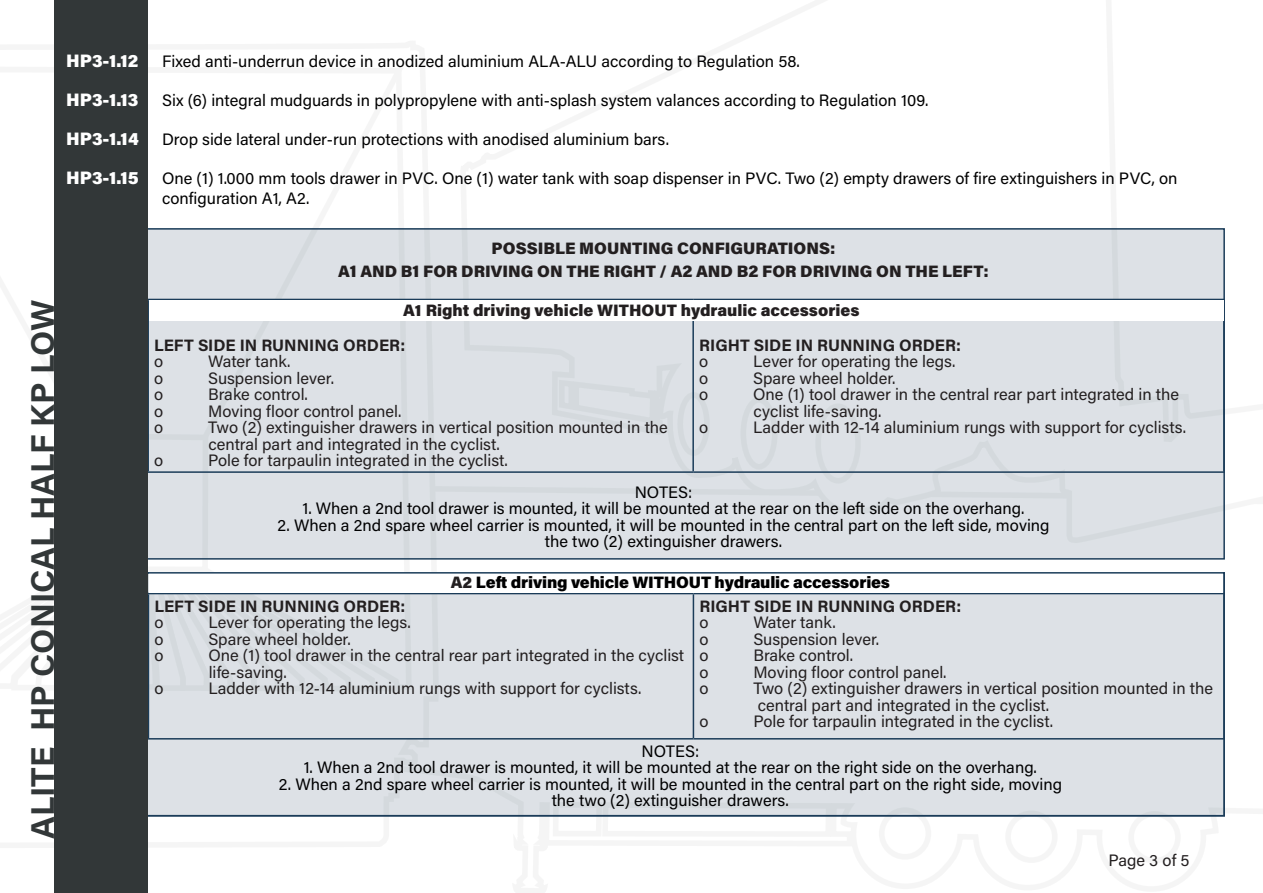
<style>
.page{position:relative;width:1263px;height:893px;background:#fff}
.page>*{position:absolute;margin:0;border:0;box-sizing:border-box;transform-origin:0 0}
.t1{font:700 33px "Acumin Pro";letter-spacing:-.005em;color:#323738}
.t2{font:900 18px "Acumin Pro";color:#fff}
.t3{font:16.5px/19.5px "Acumin Pro";color:#000001}
.t4{font:16.5px "Acumin Pro";color:#231f20}
.t5{font:900 16.5px "Acumin Pro";color:#231f20}
.t6{font:700 16.5px "Acumin Pro";color:#231f20}
.t7{font:900 16.5px "Acumin Pro";letter-spacing:-.01em;color:#000001}
.s1{color:#231f20}
</style>
<div class="page">
<div style="left:1005px;top:810px;width:53px;height:53px;border:6px solid #3e3e3f;border-radius:50%"></div>
<div style="left:879px;top:807px;width:52px;height:53px;border:6px solid #3e3e3f;border-radius:50%"></div>
<div style="left:133px;top:228px;width:1090px;height:330px;background:#dde1e6"></div>
<hr style="left:692px;top:300px;width:2px;height:171px;background:#1b3c59">
<hr style="left:147px;top:299px;width:546px;height:1px;background:#1b3c59">
<hr style="left:147px;top:300px;width:2px;height:171px;background:#1b3c59">
<hr style="left:693px;top:299px;width:532px;height:1px;background:#1b3c59">
<hr style="left:1223px;top:300px;width:2px;height:171px;background:#1b3c59">
<hr style="left:147px;top:471px;width:546px;height:2px;background:#1b3c59">
<hr style="left:693px;top:471px;width:532px;height:2px;background:#1b3c59">
<div style="left:149px;top:300px;width:1074px;height:21px;background:#fff"></div>
<div style="left:54px;top:573px;width:1171px;height:243px;background:#dde1e6"></div>
<hr style="left:693px;top:594px;width:1px;height:144px;background:#1b3c59">
<hr style="left:148px;top:593px;width:545px;height:1px;background:#1b3c59">
<hr style="left:148px;top:594px;width:1px;height:144px;background:#1b3c59">
<hr style="left:693px;top:593px;width:532px;height:1px;background:#1b3c59">
<hr style="left:148px;top:738px;width:545px;height:1px;background:#1b3c59">
<hr style="left:693px;top:738px;width:532px;height:1px;background:#1b3c59">
<div style="left:149px;top:572px;width:1074px;height:21px;background:#fff"></div>
<div style="left:54px;top:572px;width:1171px;height:244px;border:2px solid #1b3c59"></div>
<div style="left:54px;top:0;width:94px;height:893px;background:#323738"></div>
<p class="t2" style="left:66px;top:48px;width:74px">HP3-1.12</p>
<p class="t3" style="left:162px;top:51px;width:639px">Fixed anti-underrun device in anodized aluminium ALA-ALU according to Regulation 58.</p>
<p class="t2" style="left:66px;top:87px;width:74px">HP3-1.13</p>
<p class="t3" style="left:162px;top:90px;width:768px">Six (6) integral mudguards in polypropylene with anti-splash system valances according to Regulation 109.</p>
<p class="t2" style="left:66px;top:126px;width:74px">HP3-1.14</p>
<p class="t3" style="left:162px;top:129px;width:508px">Drop side lateral under-run protections with anodised aluminium bars.</p>
<p class="t2" style="left:66px;top:165px;width:74px">HP3-1.15</p>
<p class="t3" style="left:162px;top:168px;width:1017px">One (1) 1.000 mm tools drawer in PVC. One (1) water tank with soap dispenser in PVC. Two (2) empty drawers of fire extinguishers in PVC, on configuration A1, A2.</p>
<p class="t1" style="left:19px;top:839px;width:541px;rotate:-90deg">ALITE HP CONICAL HALF KP LOW</p>
<p class="t5" style="left:492px;top:236px;width:345px">POSSIBLE MOUNTING CONFIGURATIONS:</p>
<p class="t5" style="left:338px;top:260px;width:652px">A1 AND B1 FOR DRIVING ON THE RIGHT / A2 AND B2 FOR DRIVING ON THE LEFT:</p>
<p class="t5" style="left:403px;top:299px;width:458px">A1 Right driving vehicle WITHOUT hydraulic accessories</p>
<p class="t6" style="left:154px;top:333px;width:253px">LEFT SIDE IN RUNNING ORDER:</p>
<p class="t4" style="left:154px;top:350px;width:11px">o</p>
<p class="t4" style="left:208px;top:350px;width:84px">Water tank.</p>
<p class="t4" style="left:154px;top:366px;width:11px">o</p>
<p class="t4" style="left:208px;top:366px;width:127px">Suspension lever.</p>
<p class="t4" style="left:154px;top:383px;width:11px">o</p>
<p class="t4" style="left:208px;top:383px;width:101px">Brake control.</p>
<p class="t4" style="left:154px;top:399px;width:11px">o</p>
<p class="t4" style="left:208px;top:399px;width:195px">Moving floor control panel.</p>
<p class="t4" style="left:154px;top:416px;width:11px">o</p>
<p class="t4" style="left:208px;top:416px;width:461px">Two (2) extinguisher drawers in vertical position mounted in the</p>
<p class="t4" style="left:208px;top:432px;width:293px">central part and integrated in the cyclist.</p>
<p class="t4" style="left:154px;top:449px;width:11px">o</p>
<p class="t4" style="left:208px;top:449px;width:301px">Pole for tarpaulin integrated in the cyclist.</p>
<p class="t6" style="left:699px;top:333px;width:263px">RIGHT SIDE IN RUNNING ORDER:</p>
<p class="t4" style="left:699px;top:350px;width:11px">o</p>
<p class="t4" style="left:753px;top:350px;width:204px">Lever for operating the legs.</p>
<p class="t4" style="left:699px;top:366px;width:11px">o</p>
<p class="t4" style="left:753px;top:366px;width:144px">Spare wheel holder.</p>
<p class="t4" style="left:699px;top:383px;width:11px">o</p>
<p class="t4" style="left:753px;top:383px;width:427px">One (1) tool drawer in the central rear part integrated in the</p>
<p class="t4" style="left:753px;top:399px;width:130px">cyclist life-saving.</p>
<p class="t4" style="left:699px;top:416px;width:11px">o</p>
<p class="t4" style="left:753px;top:416px;width:434px">Ladder with 12-14 aluminium rungs with support for cyclists.</p>
<p class="t3" style="left:635px;top:482px;width:59px">NOTES:</p>
<p class="t3" style="left:303px;top:498px;width:723px">1. When a 2nd tool drawer is mounted, it will be mounted at the rear on the left side on the overhang.</p>
<p class="t3" style="left:277px;top:515px;width:774px">2. When a 2nd spare wheel carrier is mounted, it will be mounted in the central part on the left side, moving</p>
<p class="t3" style="left:545px;top:531px;width:239px">the two (2) extinguisher drawers.</p>
<p class="t7" style="left:451px;top:571px;width:441px"><span class="s1">A2</span> Left driving vehicle WITHOUT hydraulic accessories</p>
<p class="t6" style="left:154px;top:594px;width:253px">LEFT SIDE IN RUNNING ORDER:</p>
<p class="t4" style="left:154px;top:611px;width:11px">o</p>
<p class="t4" style="left:208px;top:611px;width:204px">Lever for operating the legs.</p>
<p class="t4" style="left:154px;top:627px;width:11px">o</p>
<p class="t4" style="left:208px;top:627px;width:144px">Spare wheel holder.</p>
<p class="t4" style="left:154px;top:644px;width:11px">o</p>
<p class="t4" style="left:208px;top:644px;width:477px">One (1) tool drawer in the central rear part integrated in the cyclist</p>
<p class="t4" style="left:209px;top:660px;width:80px">life-saving.</p>
<p class="t4" style="left:154px;top:677px;width:11px">o</p>
<p class="t4" style="left:208px;top:677px;width:434px">Ladder with 12-14 aluminium rungs with support for cyclists.</p>
<p class="t6" style="left:699px;top:594px;width:263px">RIGHT SIDE IN RUNNING ORDER:</p>
<p class="t4" style="left:699px;top:611px;width:11px">o</p>
<p class="t4" style="left:753px;top:611px;width:84px">Water tank.</p>
<p class="t4" style="left:699px;top:627px;width:11px">o</p>
<p class="t4" style="left:753px;top:627px;width:127px">Suspension lever.</p>
<p class="t4" style="left:699px;top:644px;width:11px">o</p>
<p class="t4" style="left:753px;top:644px;width:101px">Brake control.</p>
<p class="t4" style="left:699px;top:660px;width:11px">o</p>
<p class="t4" style="left:753px;top:660px;width:195px">Moving floor control panel.</p>
<p class="t4" style="left:699px;top:677px;width:11px">o</p>
<p class="t4" style="left:753px;top:677px;width:461px">Two (2) extinguisher drawers in vertical position mounted in the</p>
<p class="t4" style="left:758px;top:693px;width:293px">central part and integrated in the cyclist.</p>
<p class="t4" style="left:699px;top:710px;width:11px">o</p>
<p class="t4" style="left:753px;top:710px;width:301px">Pole for tarpaulin integrated in the cyclist.</p>
<p class="t3" style="left:641px;top:740px;width:59px">NOTES:</p>
<p class="t3" style="left:304px;top:757px;width:735px">1. When a 2nd tool drawer is mounted, it will be mounted at the rear on the right side on the overhang.</p>
<p class="t3" style="left:279px;top:773px;width:785px">2. When a 2nd spare wheel carrier is mounted, it will be mounted in the central part on the right side, moving</p>
<p class="t3" style="left:552px;top:790px;width:239px">the two (2) extinguisher drawers.</p>
<p class="t4" style="left:1108px;top:849px;width:83px">Page 3 of 5</p>
</div>
